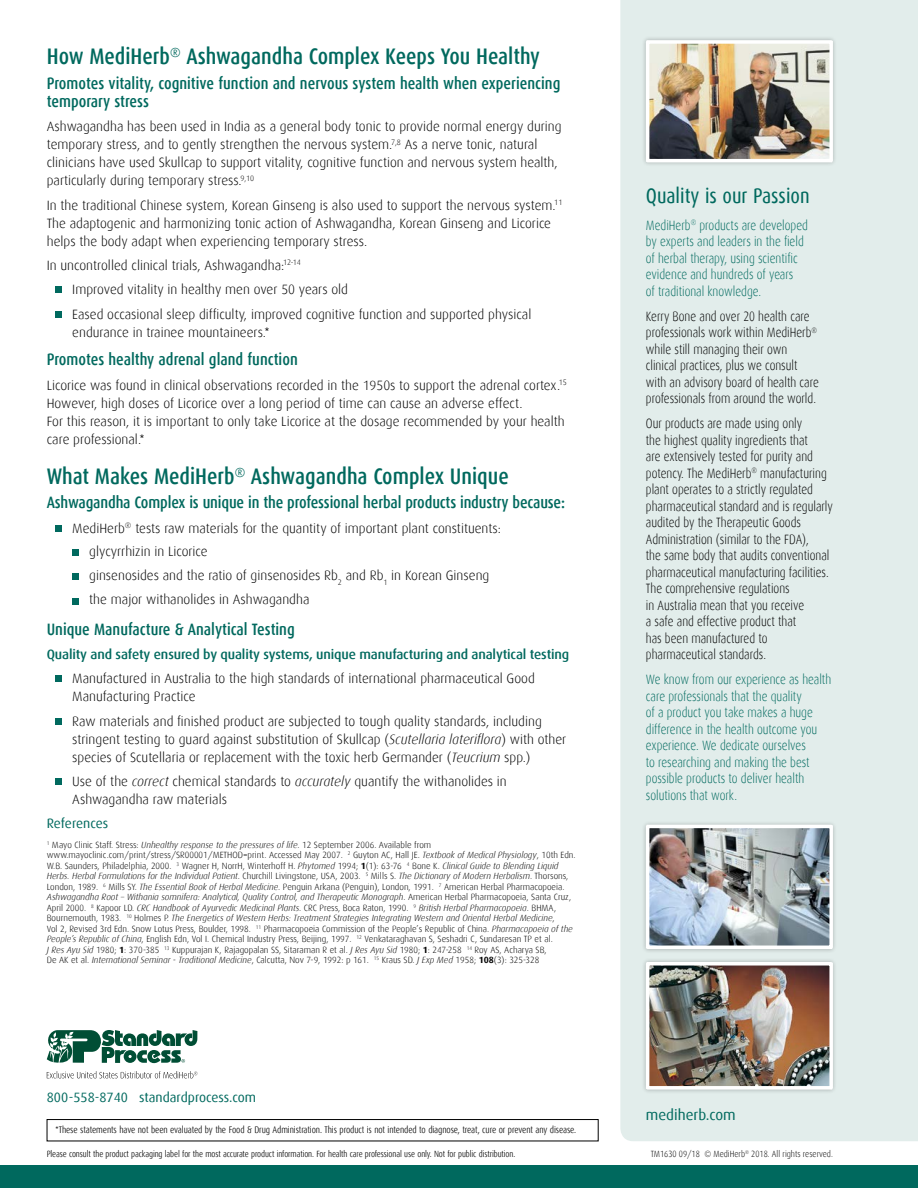
<style>
.page{position:relative;width:918px;height:1188px;background:#fff}
.page>*{position:absolute;margin:0;border:0;box-sizing:border-box;transform-origin:0 0}
.t1{font:500 22.5px "Dax Condensed";color:#00695e}
.t2{font:21px "Dax Condensed";color:#00695e}
.t3{font:500 16.5px/18px "Dax Condensed";color:#00695e}
.t4{font:15px "Dax";color:#00695e}
.t5{font:300 13.5px/18px "Dax";color:#000}
.t6{font:300 13.5px/16.5px "Dax";color:#000;scale:.85 1}
.t7{font:300 13.5px/16.5px "Dax";color:#00695e;scale:.85 1}
.t8{font:500 13.5px "Dax";letter-spacing:-.01em;color:#00695e}
.t9{font:13.5px "Dax";color:#00695e}
.t10{font:300 9.6px "Dax Condensed";letter-spacing:-.01em;color:#000}
.t11{font:300 9px/10.5px "Dax";color:#000}
.t12{font:300 9px "Dax Condensed";letter-spacing:-.01em;color:#000}
.t13{font:300 9px "Dax";color:#000;scale:.9 1}
.s1{font-family:"Helvetica Neue LT Std";font-stretch:condensed}
.s2{font-style:italic}
.s3{font-weight:700}
</style>
<div class="page">
<div style="left:620px;top:0;width:298px;height:1141px;background:#e2edeb"></div>
<div style="left:0;top:1165px;width:918px;height:23px;background:#00695e"></div>
<svg style="left:46px;top:1030px;width:151px;height:33px"></svg>
<svg style="left:47px;top:1071px;width:150px;height:7px"></svg>
<div style="left:641px;top:35px;width:197px;height:132px;background:#000;opacity:.25"></div>
<img style="left:651px;top:45px;width:177px;height:112px">
<div style="left:646px;top:40px;width:187px;height:122px;border:4px solid #fff"></div>
<div style="left:641px;top:820px;width:197px;height:133px;background:#000;opacity:.25"></div>
<img style="left:651px;top:830px;width:177px;height:114px">
<div style="left:646px;top:825px;width:187px;height:124px;border:4px solid #fff"></div>
<div style="left:641px;top:957px;width:197px;height:137px;background:#000;opacity:.25"></div>
<img style="left:651px;top:967px;width:177px;height:118px">
<div style="left:646px;top:962px;width:187px;height:128px;border:4px solid #fff"></div>
<div style="left:47px;top:1119px;width:551px;height:22px;border:1px solid #000"></div>
<div style="left:55px;top:286px;width:7px;height:7px;background:#00695e"></div>
<div style="left:55px;top:311px;width:7px;height:6px;background:#00695e"></div>
<div style="left:55px;top:525px;width:7px;height:6px;background:#00695e"></div>
<div style="left:72px;top:549px;width:7px;height:7px;background:#00695e"></div>
<div style="left:72px;top:574px;width:7px;height:6px;background:#00695e"></div>
<div style="left:72px;top:598px;width:7px;height:6px;background:#00695e"></div>
<div style="left:55px;top:675px;width:7px;height:7px;background:#00695e"></div>
<div style="left:55px;top:718px;width:7px;height:6px;background:#00695e"></div>
<div style="left:55px;top:778px;width:7px;height:7px;background:#00695e"></div>
<h1 class="t1" style="left:47px;top:44px;width:495px">How MediHerb<sup>®</sup> Ashwagandha Complex Keeps You Healthy</h1>
<p class="t3" style="left:47px;top:74px;width:515px">Promotes vitality, cognitive function and nervous system health when experiencing temporary stress</p>
<p class="t5" style="left:47px;top:118px;width:516px">Ashwagandha has been used in India as a general body tonic to provide normal energy during temporary stress, and to gently strengthen the nervous system.<sup>7,8</sup> As a nerve tonic, natural clinicians have used Skullcap to support vitality, cognitive function and nervous system health, particularly during temporary stress.<sup>9,10</sup></p>
<p class="t5" style="left:47px;top:196px;width:517px">In the traditional Chinese system, Korean Ginseng is also used to support the nervous system.<sup>11<br></sup>The adaptogenic and harmonizing tonic action of Ashwagandha, Korean Ginseng and Licorice helps the body adapt when experiencing temporary stress.</p>
<p class="t5" style="left:72px;top:253px;width:461px;line-height:24.5px;text-indent:-26px">In uncontrolled clinical trials, Ashwagandha:<sup>12-14<br></sup>Improved vitality in healthy men over 50 years old<br>Eased occasional sleep difficulty, improved cognitive function and supported physical</p>
<p class="t5" style="left:72px;top:323px;width:198px">endurance in trainee mountaineers.<span class="s1">*</span></p>
<p class="t3" style="left:47px;top:351px;width:253px">Promotes healthy adrenal gland function</p>
<p class="t5" style="left:47px;top:376px;width:522px">Licorice was found in clinical observations recorded in the 1950s to support the adrenal cortex.<sup>15<br></sup>However, high doses of Licorice over a long period of time can cause an adverse effect.<br>For this reason, it is important to only take Licorice at the dosage recommended by your health care professional.<span class="s1">*</span></p>
<h1 class="t1" style="left:47px;top:464px;width:464px">What Makes MediHerb<sup>®</sup> Ashwagandha Complex Unique</h1>
<p class="t3" style="left:47px;top:494px;width:520px">Ashwagandha Complex is unique in the professional herbal products industry because:</p>
<p class="t5" style="left:89px;top:517px;width:413px;line-height:23px;text-indent:-17px">MediHerb<sup>®</sup> tests raw materials for the quantity of important plant constituents: glycyrrhizin in Licorice</p>
<p class="t5" style="left:89px;top:563px;width:402px;line-height:24.5px">ginsenosides and the ratio of ginsenosides Rb<sub>2</sub> and Rb<sub>1</sub> in Korean Ginseng the major withanolides in Ashwagandha</p>
<p class="t3" style="left:47px;top:620px;width:250px">Unique Manufacture &amp; Analytical Testing</p>
<p class="t8" style="left:47px;top:647px;width:524px">Quality and safety ensured by quality systems, unique manufacturing and analytical testing</p>
<p class="t5" style="left:72px;top:670px;width:464px">Manufactured in Australia to the high standards of international pharmaceutical Good<br>Manufacturing Practice</p>
<p class="t5" style="left:72px;top:712px;width:496px">Raw materials and finished product are subjected to tough quality standards, including stringent testing to guard against substitution of Skullcap (<span class="s2">Scutellaria lateriflora</span>) with other species of Scutellaria or replacement with the toxic herb Germander (<span class="s2">Teucrium</span> spp.)</p>
<p class="t5" style="left:72px;top:773px;width:436px">Use of the <span class="s2">correct</span> chemical standards to <span class="s2">accurately</span> quantify the withanolides in<br>Ashwagandha raw materials</p>
<p class="t9" style="left:47px;top:816px;width:63px">References</p>
<p class="t11" style="left:47px;top:839px;width:530px"><sup>1</sup> Mayo Clinic Staff. Stress: <span class="s2">Unhealthy response to the pressures of life</span>. 12 September 2006. Available from www.mayoclinic.com/print/stress/SR00001/METHOD=print. Accessed May 2007. <sup>2</sup> Guyton AC, Hall JE. <span class="s2">Textbook of Medical Physiology</span>, 10th Edn.<br>W.B. Saunders, Philadelphia, 2000. <sup>3</sup> Wagner H, NorrH, Winterhoff H. <span class="s2">Phytomed</span> 1994; <span class="s3">1</span>(1): 63-76 <sup>4</sup> Bone K. <span class="s2">Clinical Guide to Blending Liquid Herbs. Herbal Formulations for the Individual Patient</span>. Churchill Livingstone, USA, 2003. <sup>5</sup> Mills S. <span class="s2">The Dictionary of Modern Herbalism</span>. Thorsons, London, 1989. <sup>6</sup> Mills SY. <span class="s2">The Essential Book of Herbal Medicine</span>. Penguin Arkana (Penguin), London, 1991. <sup>7</sup> American Herbal Pharmacopoeia.<br><span class="s2">Ashwagandha Root – Withania somnifera: Analytical, Quality Control, and Therapeutic Monograph</span>. American Herbal Pharmacopoeia, Santa Cruz, April 2000. <sup>8</sup> Kapoor LD. <span class="s2">CRC Handbook of Ayurvedic Medicinal Plants</span>. CRC Press, Boca Raton, 1990. <sup>9</sup> <span class="s2">British Herbal Pharmacopoeia</span>. BHMA, Bournemouth, 1983. <sup>10</sup> Holmes P. <span class="s2">The Energetics of Western Herbs: Treatment Strategies Integrating Western and Oriental Herbal Medicine</span>,<br>Vol 2, Revised 3rd Edn. Snow Lotus Press, Boulder, 1998. <sup>11</sup> Pharmacopoeia Commission of the People’s Republic of China. <span class="s2">Pharmacopoeia of the People’s Republic of China</span>, English Edn, Vol I. Chemical Industry Press, Beijing, 1997. <sup>12</sup> Venkataraghavan S, Seshadri C, Sundaresan TP et al.<br><span class="s2">J Res Ayu Sid</span> 1980; <span class="s3">1</span>: 370-385 <sup>13</sup> Kuppurajan K, Rajagopalan SS, Sitaraman R et al. <span class="s2">J Res Ayu Sid</span> 1980; <span class="s3">1</span>: 247-258 <sup>14</sup> Roy AS, Acharya SB,<br>De AK et al. <span class="s2">International Seminar - Traditional Medicine</span>, Calcutta, Nov 7-9, 1992: p 161. <sup>15</sup> Kraus SD. <span class="s2">J Exp Med</span> 1958; <span class="s3">108</span>(3): 325-328</p>
<p class="t9" style="left:47px;top:1090px;width:211px">800-558-8740 standardprocess.com</p>
<p class="t10" style="left:56px;top:1124px;width:522px"><span class="s1">*</span>These statements have not been evaluated by the Food &amp; Drug Administration. This product is not intended to diagnose, treat, cure or prevent any disease.</p>
<p class="t12" style="left:47px;top:1149px;width:470px">Please consult the product packaging label for the most accurate product information. For health care professional use only. Not for public distribution.</p>
<h2 class="t2" style="left:646px;top:184px;width:165px">Quality is our Passion</h2>
<p class="t7" style="left:646px;top:217px;width:192px">MediHerb<sup>®</sup> products are developed by experts and leaders in the field of herbal therapy, using scientific evidence and hundreds of years<br>of traditional knowledge.</p>
<p class="t6" style="left:646px;top:308px;width:205px">Kerry Bone and over 20 health care professionals work within MediHerb<sup>® </sup>while still managing their own clinical practices, plus we consult with an advisory board of health care professionals from around the world.</p>
<p class="t6" style="left:646px;top:416px;width:222px">Our products are made using only<br>the highest quality ingredients that<br>are extensively tested for purity and potency. The MediHerb<sup>®</sup> manufacturing plant operates to a strictly regulated pharmaceutical standard and is regularly audited by the Therapeutic Goods Administration (similar to the FDA),<br>the same body that audits conventional pharmaceutical manufacturing facilities.<br>The comprehensive regulations<br>in Australia mean that you receive<br>a safe and effective product that<br>has been manufactured to pharmaceutical standards.</p>
<p class="t7" style="left:646px;top:672px;width:220px">We know from our experience as health care professionals that the quality<br>of a product you take makes a huge difference in the health outcome you experience. We dedicate ourselves<br>to researching and making the best possible products to deliver health solutions that work.</p>
<p class="t4" style="left:646px;top:1107px;width:91px">mediherb.com</p>
<p class="t13" style="left:651px;top:1149px;width:204px">TM1630 09/18 © MediHerb<sup>®</sup> 2018. All rights reserved.</p>
</div>
